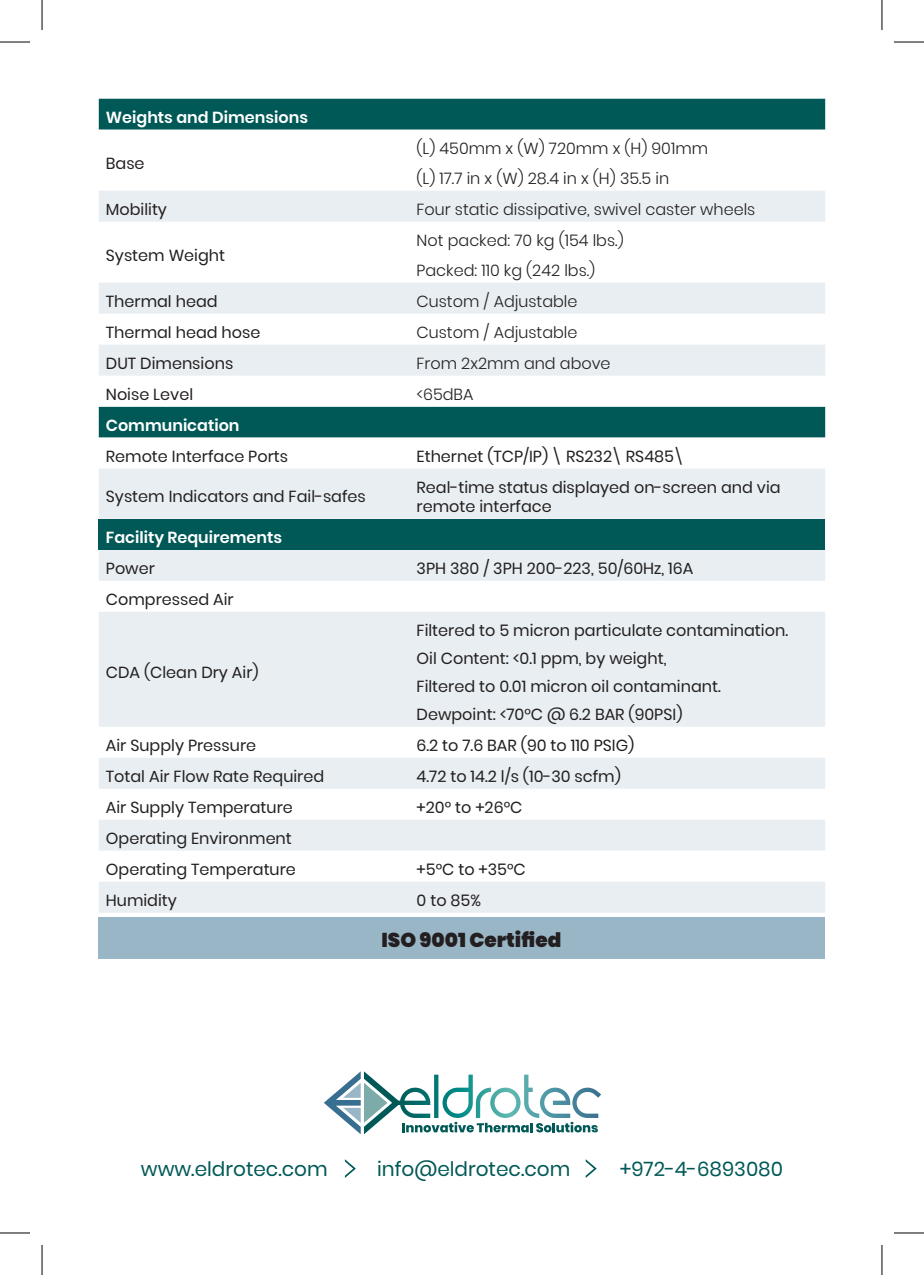
<style>
.page{position:relative;width:924px;height:1275px;background:#fff}
.page>*{position:absolute;margin:0;border:0;box-sizing:border-box;transform-origin:0 0}
.t1{font:20px "Poppins";color:#005957}
.t2{font:900 20px "Poppins";color:#231f20}
.t3{font:16px/28px "Poppins";color:#231f20}
.t4{font:300 16px/30.4px "Poppins";color:#231f20}
.t5{font:600 16px "Poppins";color:#fff}
</style>
<div class="page">
<div style="left:99px;top:99px;width:725px;height:31px;background:#005957"></div>
<svg style="left:99px;top:191px;width:725px;height:721px;fill:#e8eef1"></svg>
<div style="left:99px;top:519px;width:725px;height:31px;background:#005957"></div>
<svg style="left:324px;top:1071px;width:277px;height:63px"></svg>
<div style="left:99px;top:917px;width:725px;height:41px;background:#99b6c6"></div>
<svg style="left:345px;top:1159px;width:11px;height:19px"></svg>
<svg style="left:585px;top:1159px;width:11px;height:19px"></svg>
<hr style="left:0;top:42px;width:30px;height:1px;background:#000">
<hr style="left:893px;top:42px;width:30px;height:1px;background:#000">
<hr style="left:0;top:1232px;width:30px;height:1px;background:#000">
<hr style="left:893px;top:1232px;width:30px;height:1px;background:#000">
<hr style="left:42px;top:0;width:1px;height:30px;background:#000">
<hr style="left:42px;top:1245px;width:1px;height:30px;background:#000">
<hr style="left:881px;top:0;width:1px;height:30px;background:#000">
<hr style="left:881px;top:1245px;width:1px;height:30px;background:#000">
<p class="t5" style="left:106px;top:108px;width:203px">Weights and Dimensions</p>
<p class="t3" style="left:106px;top:149px;width:40px">Base</p>
<p class="t3" style="left:106px;top:195px;width:63px">Mobility</p>
<p class="t3" style="left:106px;top:241px;width:121px">System Weight</p>
<p class="t3" style="left:106px;top:287px;width:113px">Thermal head</p>
<p class="t3" style="left:106px;top:318px;width:156px">Thermal head hose</p>
<p class="t3" style="left:106px;top:349px;width:129px">DUT Dimensions</p>
<p class="t3" style="left:106px;top:380px;width:89px">Noise Level</p>
<p class="t5" style="left:106px;top:416px;width:135px">Communication</p>
<p class="t3" style="left:106px;top:442px;width:184px">Remote Interface Ports</p>
<p class="t4" style="left:416px;top:133px;width:340px">L( ) 450mm x (W) 720mm x (H) 901mm<br>L( ) 17.7 in x (W) 28.4 in x (H) 35.5 in<br>Four static dissipative, swivel caster wheels</p>
<p class="t4" style="left:416px;top:225px;width:208px">Not packed: 70 kg (154 lbs(.</p>
<p class="t4" style="left:416px;top:254px;width:180px;line-height:31px">Packed: 110 kg (242 lbs(.<br>Custom / Adjustable</p>
<p class="t4" style="left:416px;top:317px;width:162px">Custom / Adjustable</p>
<p class="t4" style="left:416px;top:348px;width:195px">From 2x2 mm and above</p>
<p class="t4" style="left:416px;top:379px;width:58px">&lt;65dBA</p>
<p class="t3" style="left:416px;top:442px;width:269px">Ethernet (TCP/IP) \ RS232\ RS485\</p>
<p class="t3" style="left:416px;top:473px;width:365px">Real-time status displayed on-screen and via</p>
<p class="t3" style="left:106px;top:482px;width:261px">System Indicators and Fail-safes</p>
<p class="t3" style="left:416px;top:492px;width:137px">remote interface</p>
<p class="t5" style="left:106px;top:528px;width:178px">Facility Requirements</p>
<p class="t3" style="left:416px;top:554px;width:278px">3PH 380 3/ PH 200-223, 50/60Hz 16, A</p>
<p class="t3" style="left:106px;top:552px;width:129px;line-height:31px">Power<br>Compressed Air</p>
<p class="t3" style="left:106px;top:658px;width:154px">CDA (Clean Dry Air(</p>
<p class="t3" style="left:106px;top:731px;width:152px">Air Supply Pressure</p>
<p class="t3" style="left:106px;top:762px;width:220px">Total Air Flow Rate Required</p>
<p class="t3" style="left:106px;top:791px;width:188px;line-height:31px">Air Supply Temperature<br>Operating Environment</p>
<p class="t3" style="left:106px;top:855px;width:191px">Operating Temperature</p>
<p class="t3" style="left:106px;top:886px;width:72px">Humidity</p>
<p class="t3" style="left:416px;top:616px;width:373px">Filtered to 5 micron particulate contamination.<br>Oil Content &lt;: 0.1 ppm, by weight,<br>Filtered to 0.01 micron oil contaminant.<br>Dewpoint &lt;: 70°C @ 6.2 BAR (90PSI(</p>
<p class="t3" style="left:416px;top:731px;width:219px">6.2 to 7.6 BAR (90 to 110 PSIG(</p>
<p class="t3" style="left:416px;top:762px;width:206px">4.72 to 14.2 s/l (10-30 scfm(</p>
<p class="t3" style="left:416px;top:793px;width:107px">+20° to +26°C</p>
<p class="t3" style="left:416px;top:855px;width:111px">+5°C to +35°C</p>
<p class="t3" style="left:416px;top:886px;width:66px">0 to 85%</p>
<p class="t2" style="left:381px;top:928px;width:181px">ISO 9001 Certified</p>
<p class="t1" style="left:141px;top:1157px;width:188px">www.eldrotec.com</p>
<p class="t1" style="left:377px;top:1157px;width:194px">info@eldrotec.com</p>
<p class="t1" style="left:619px;top:1157px;width:165px">+972-4-6893080</p>
</div>
